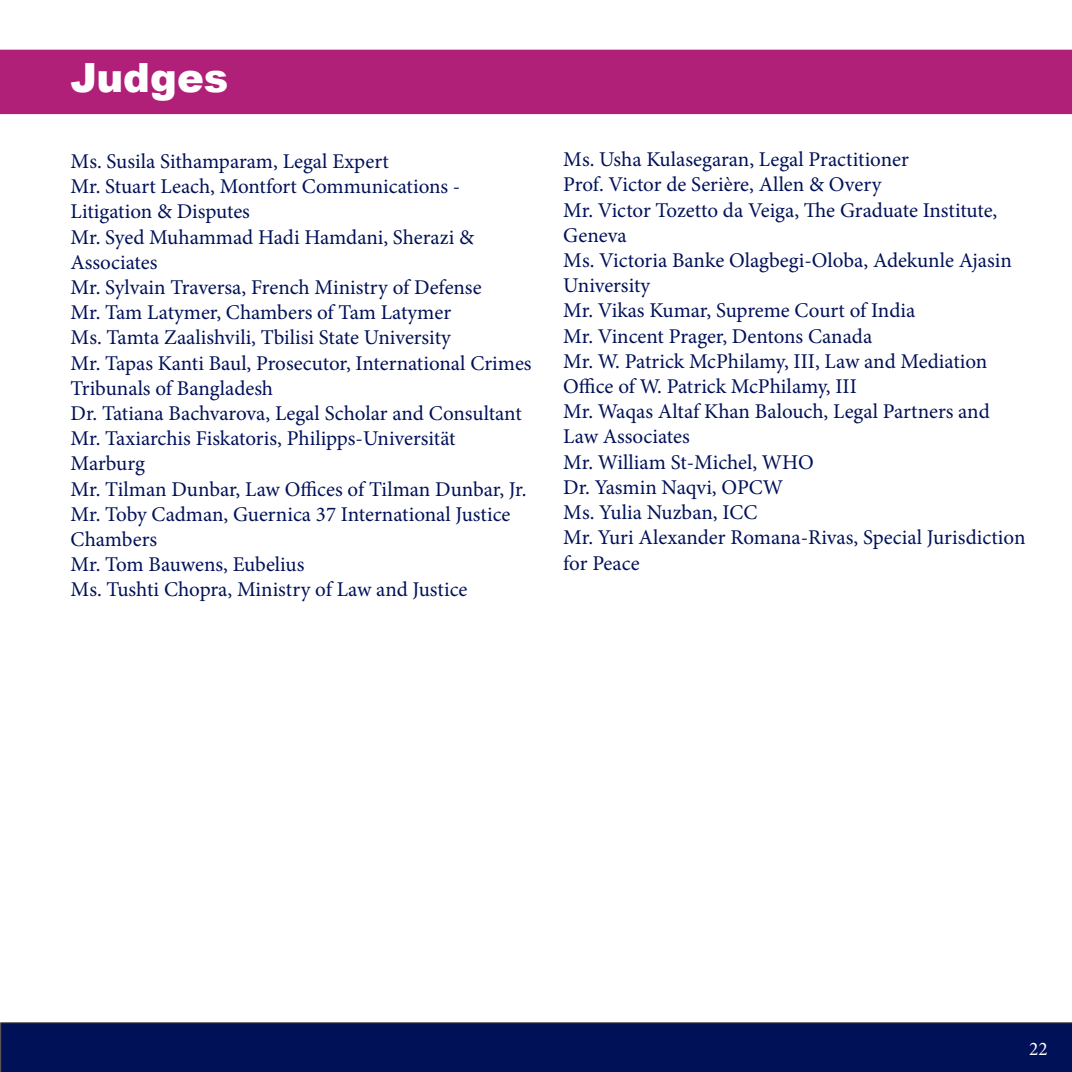
<style>
.page{position:relative;width:1072px;height:1072px;background:#fff}
.page>*{position:absolute;margin:0;border:0;box-sizing:border-box;transform-origin:0 0}
.Paragraph_Style_2{font:900 40.25px "Arial";color:#fff}
.Paragraph_Style_2-2{font:21px/25.2px "Minion Pro";color:#001158}
.Paragraph_Style_1_Mi{font:19.25px "Minion Pro";color:#fff}
</style>
<div class="page">
<div style="left:0;top:1022px;width:1071px;height:49px;background:#001158"></div>
<div style="left:0;top:50px;width:1071px;height:64px;background:#b02079"></div>
<p class="Paragraph_Style_2" style="left:71px;top:49px;width:159px">Judges</p>
<p class="Paragraph_Style_2-2" style="left:71px;top:149px;width:320px">Ms. Susila Sithamparam, Legal Expert</p>
<p class="Paragraph_Style_2-2" style="left:71px;top:174px;width:391px">Mr. Stuart Leach, Montfort Communications -<br>Litigation &amp; Disputes</p>
<p class="Paragraph_Style_2-2" style="left:71px;top:224px;width:405px">Mr. Syed Muhammad Hadi Hamdani, Sherazi &amp;<br>Associates</p>
<p class="Paragraph_Style_2-2" style="left:71px;top:275px;width:412px">Mr. Sylvain Traversa, French Ministry of Defense</p>
<p class="Paragraph_Style_2-2" style="left:71px;top:300px;width:382px">Mr. Tam Latymer, Chambers of Tam Latymer</p>
<p class="Paragraph_Style_2-2" style="left:71px;top:325px;width:381px">Ms. Tamta Zaalishvili, Tbilisi State University</p>
<p class="Paragraph_Style_2-2" style="left:71px;top:350px;width:462px">Mr. Tapas Kanti Baul, Prosecutor, International Crimes<br>Tribunals of Bangladesh</p>
<p class="Paragraph_Style_2-2" style="left:71px;top:401px;width:452px">Dr. Tatiana Bachvarova, Legal Scholar and Consultant</p>
<p class="Paragraph_Style_2-2" style="left:71px;top:426px;width:386px">Mr. Taxiarchis Fiskatoris, Philipps-Universität<br>Marburg</p>
<p class="Paragraph_Style_2-2" style="left:71px;top:476px;width:457px">Mr. Tilman Dunbar, Law Offices of Tilman Dunbar, Jr.</p>
<p class="Paragraph_Style_2-2" style="left:71px;top:501px;width:441px">Mr. Toby Cadman, Guernica 37 International Justice<br>Chambers</p>
<p class="Paragraph_Style_2-2" style="left:71px;top:552px;width:235px">Mr. Tom Bauwens, Eubelius</p>
<p class="Paragraph_Style_2-2" style="left:71px;top:577px;width:398px">Ms. Tushti Chopra, Ministry of Law and Justice</p>
<p class="Paragraph_Style_2-2" style="left:563px;top:147px;width:347px">Ms. Usha Kulasegaran, Legal Practitioner</p>
<p class="Paragraph_Style_2-2" style="left:563px;top:172px;width:320px">Prof. Victor de Serière, Allen &amp; Overy</p>
<p class="Paragraph_Style_2-2" style="left:563px;top:197px;width:435px">Mr. Victor Tozetto da Veiga, The Graduate Institute,<br>Geneva</p>
<p class="Paragraph_Style_2-2" style="left:563px;top:248px;width:450px">Ms. Victoria Banke Olagbegi-Oloba, Adekunle Ajasin<br>University</p>
<p class="Paragraph_Style_2-2" style="left:563px;top:298px;width:353px">Mr. Vikas Kumar, Supreme Court of India</p>
<p class="Paragraph_Style_2-2" style="left:563px;top:323px;width:310px">Mr. Vincent Prager, Dentons Canada</p>
<p class="Paragraph_Style_2-2" style="left:563px;top:348px;width:425px">Mr. W. Patrick McPhilamy, III, Law and Mediation<br>Office of W. Patrick McPhilamy, III</p>
<p class="Paragraph_Style_2-2" style="left:563px;top:399px;width:428px">Mr. Waqas Altaf Khan Balouch, Legal Partners and<br>Law Associates</p>
<p class="Paragraph_Style_2-2" style="left:563px;top:449px;width:252px">Mr. William St-Michel, WHO</p>
<p class="Paragraph_Style_2-2" style="left:563px;top:474px;width:221px">Dr. Yasmin Naqvi, OPCW</p>
<p class="Paragraph_Style_2-2" style="left:563px;top:500px;width:196px">Ms. Yulia Nuzban, ICC</p>
<p class="Paragraph_Style_2-2" style="left:563px;top:525px;width:464px">Mr. Yuri Alexander Romana-Rivas, Special Jurisdiction for Peace</p>
<p class="Paragraph_Style_1_Mi" style="left:1029px;top:1036px;width:20px">22</p>
</div>
